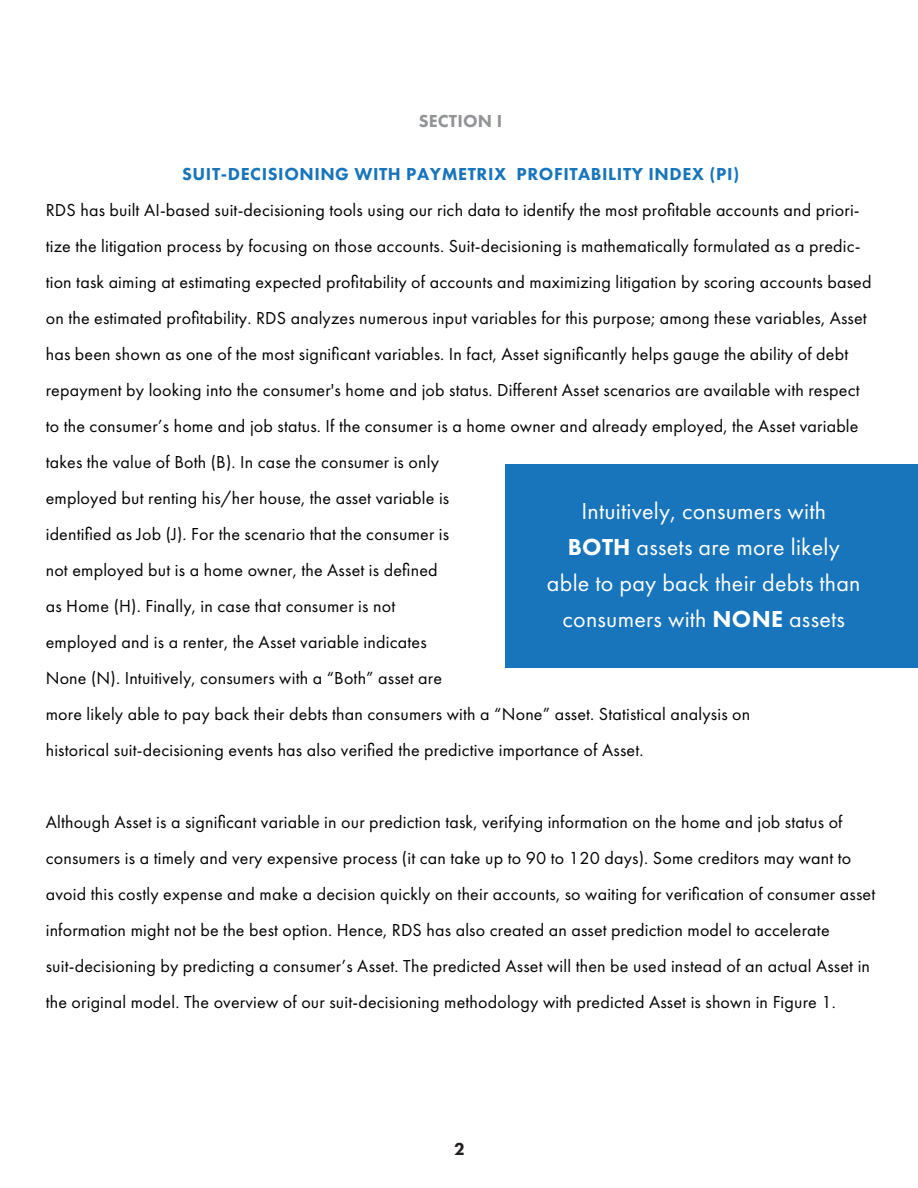
<style>
.page{position:relative;width:918px;height:1188px;background:#fff}
.page>*{position:absolute;margin:0;border:0;box-sizing:border-box;transform-origin:0 0}
.t1{font:24px/36px "Futura PT";letter-spacing:.01em;color:#fff;text-align:center}
.t2{font:18px/36px "Futura PT";letter-spacing:.01em;color:#030203}
.t3{font:800 18px "Futura PT";letter-spacing:.03em;color:#1875bb}
.t4{font:800 18px "Futura PT";letter-spacing:.01em;color:#929497}
.t5{font:800 18px "Futura PT";color:#221f1f}
.s1{font-weight:800}
</style>
<div class="page">
<div style="left:506px;top:465px;width:412px;height:203px;background:#1875bb"></div>
<p class="t4" style="left:419px;top:113px;width:85px">SECTION I</p>
<p class="t3" style="left:182px;top:167px;width:559px">SUIT-DECISIONING WITH PAYMETRIX PROFITABILITY INDEX (PI)</p>
<p class="t2" style="left:46px;top:194px;width:827px">RDS has built AI-based suit-decisioning tools using our rich data to identify the most profitable accounts and priori&shy;tize the litigation process by focusing on those accounts. Suit-decisioning is mathematically formulated as a predic&shy;tion task aiming at estimating expected profitability of accounts and maximizing litigation by scoring accounts based on the estimated profitability. RDS analyzes numerous input variables for this purpose; among these variables, Asset has been shown as one of the most significant variables. In fact, Asset significantly helps gauge the ability of debt repayment by looking into the consumer's home and job status. Different Asset scenarios are available with respect to the consumer’s home and job status. If the consumer is a home owner and already employed, the Asset variable takes the value of Both (B). In case the consumer is only<br>employed but renting his/her house, the asset variable is<br>identified as Job (J). For the scenario that the consumer is<br>not employed but is a home owner, the Asset is defined<br>as Home (H). Finally, in case that consumer is not<br>employed and is a renter, the Asset variable indicates<br>None (N). Intuitively, consumers with a “Both” asset are<br>more likely able to pay back their debts than consumers with a “None” asset. Statistical analysis on<br>historical suit-decisioning events has also verified the predictive importance of Asset.</p>
<h1 class="t1" style="left:547px;top:495px;width:315px">Intuitively, consumers with<br><span class="s1">BOTH</span> assets are more likely able to pay back their debts than consumers with <span class="s1">NONE</span> assets</h1>
<p class="t2" style="left:46px;top:806px;width:831px">Although Asset is a significant variable in our prediction task, verifying information on the home and job status of consumers is a timely and very expensive process (it can take up to 90 to 120 days). Some creditors may want to avoid this costly expense and make a decision quickly on their accounts, so waiting for verification of consumer asset information might not be the best option. Hence, RDS has also created an asset prediction model to accelerate suit-decisioning by predicting a consumer’s Asset. The predicted Asset will then be used instead of an actual Asset in the original model. The overview of our suit-decisioning methodology with predicted Asset is shown in Figure 1.</p>
<p class="t5" style="left:454px;top:1142px;width:12px">2</p>
</div>
